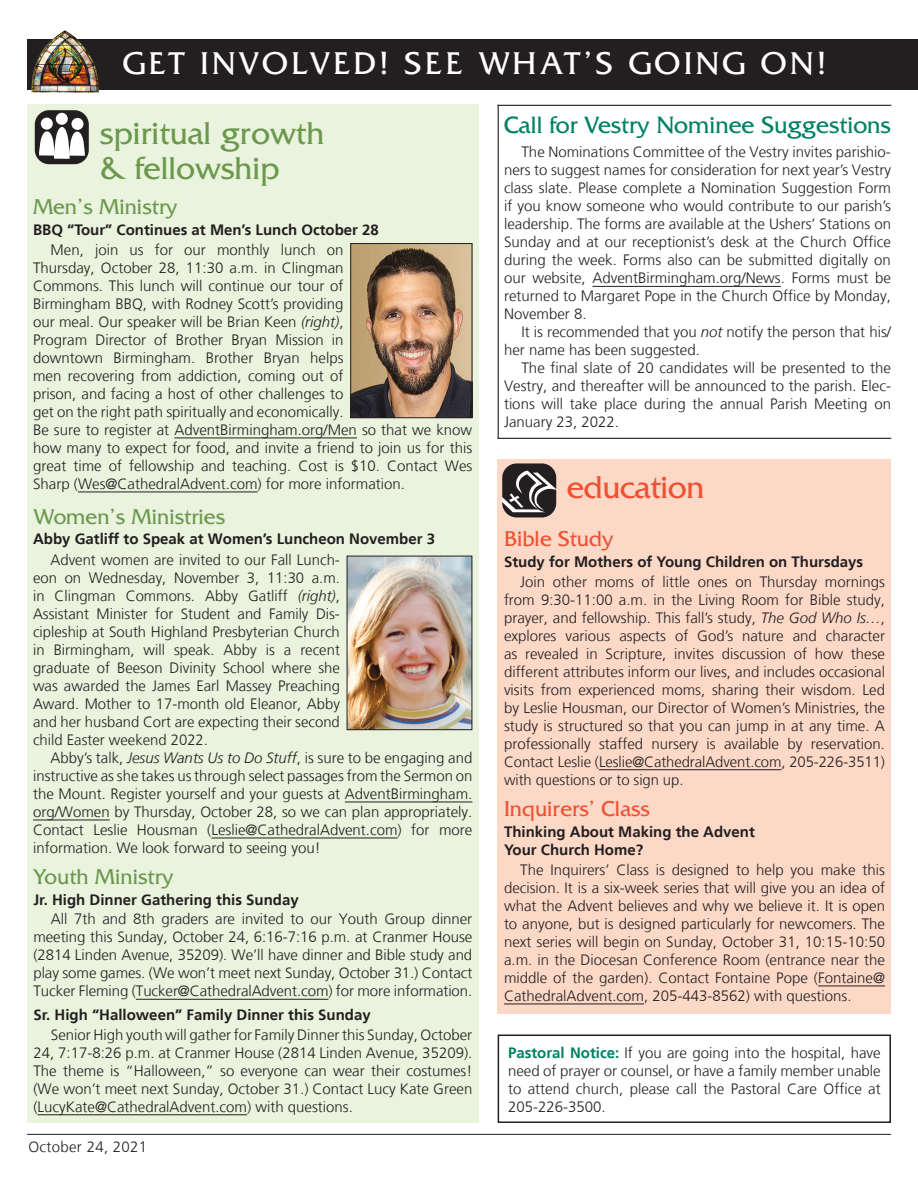
<style>
.page{position:relative;width:918px;height:1188px;background:#fff}
.page>*{position:absolute;margin:0;border:0;box-sizing:border-box;transform-origin:0 0}
.t1{font:33px "Friz Quadrata Std";letter-spacing:.1em;color:#fff}
.t2{font:33px/34.5px "Friz Quadrata Std";color:#6c984d}
.t3{font:33px "Friz Quadrata Std";letter-spacing:-.01em;color:#ef5032}
.t4{font:24.75px "Friz Quadrata Std";color:#008164}
.t5{font:22.5px "Friz Quadrata Std";color:#6c984d}
.t6{font:22.5px "Friz Quadrata Std";color:#ef5032}
.t7{font:300 15px/18px "Frutiger";color:#231f20;text-align:justify}
.t8{font:700 15px/18px "Frutiger";color:#231f20}
.t9{font:300 15px "Frutiger";letter-spacing:.02em;color:#231f20}
.s1{font-style:italic}
.s2{font-weight:700;color:#008164}
</style>
<div class="page">
<div style="left:27px;top:39px;width:891px;height:51px;background:#231f20"></div>
<img style="left:31px;top:30px;width:68px;height:63px">
<hr style="left:27px;top:1134px;width:864px;height:1px;background:#231f20">
<div style="left:498px;top:1035px;width:393px;height:88px;border:2px solid #231f20"></div>
<div style="left:498px;top:460px;width:393px;height:554px;background:#fcd8c7"></div>
<div style="left:502px;top:463px;width:54px;height:54px;background:#231f20;border-radius:14px"></div>
<svg style="left:502px;top:471px;width:55px;height:41px"></svg>
<div style="left:27px;top:105px;width:451px;height:1018px;background:#e9f3dd"></div>
<div style="left:35px;top:110px;width:54px;height:54px;background:#231f20;border-radius:14px"></div>
<div style="left:41px;top:118px;width:12px;height:12px;background:#fff;border-radius:50%"></div>
<div style="left:56px;top:113px;width:12px;height:12px;background:#fff;border-radius:50%"></div>
<div style="left:71px;top:118px;width:12px;height:12px;background:#fff;border-radius:50%"></div>
<svg style="left:39px;top:127px;width:46px;height:32px"></svg>
<hr style="left:136px;top:999px;width:192px;height:1px;background:#231f20">
<hr style="left:38px;top:1114px;width:209px;height:1px;background:#231f20">
<hr style="left:174px;top:438px;width:183px;height:1px;background:#231f20">
<hr style="left:78px;top:492px;width:180px;height:1px;background:#231f20">
<hr style="left:345px;top:802px;width:127px;height:1px;background:#231f20">
<hr style="left:33px;top:820px;width:77px;height:1px;background:#231f20">
<hr style="left:211px;top:838px;width:187px;height:1px;background:#231f20">
<hr style="left:599px;top:769px;width:182px;height:1px;background:#231f20">
<hr style="left:498px;top:105px;width:393px;height:1px;background:#231f20">
<hr style="left:498px;top:438px;width:393px;height:1px;background:#231f20">
<hr style="left:498px;top:105px;width:1px;height:334px;background:#231f20">
<hr style="left:592px;top:286px;width:189px;height:1px;background:#231f20">
<img style="left:352px;top:245px;width:118px;height:171px">
<div style="left:350px;top:243px;width:122px;height:175px;border:1px solid #231f20"></div>
<img style="left:349px;top:558px;width:121px;height:170px">
<hr style="left:818px;top:986px;width:67px;height:1px;background:#231f20">
<hr style="left:504px;top:1004px;width:140px;height:1px;background:#231f20">
<h1 class="t1" style="left:123px;top:45px;width:705px">GET INVOLVED! SEE WHAT’S GOING ON!</h1>
<h1 class="t2" style="left:100px;top:117px;width:226px">spiritual growth &amp; fellowship</h1>
<h3 class="t5" style="left:33px;top:194px;width:146px">Men’s Ministry</h3>
<p class="t8" style="left:33px;top:221px;width:347px">BBQ “Tour” Continues at Men’s Lunch October 28</p>
<p class="t7" style="left:33px;top:241px;width:441px;text-align:left;text-indent:17px">Men, join us for our monthly lunch on<br>Thursday, October 28, 11:30 a.m. in Clingman<br>Commons. This lunch will continue our tour of<br>Birmingham BBQ, with Rodney Scott’s providing<br>our meal. Our speaker will be Brian Keen <span class="s1">(right)</span>,<br>Program Director of Brother Bryan Mission in<br>downtown Birmingham. Brother Bryan helps<br>men recovering from addiction, coming out of<br>prison, and facing a host of other challenges to<br>get on the right path spiritually and economically.<br>Be sure to register at AdventBirmingham.org/Men so that we know how many to expect for food, and invite a friend to join us for this great time of fellowship and teaching. Cost is $10. Contact Wes Sharp (Wes@CathedralAdvent.com) for more information.</p>
<h3 class="t5" style="left:33px;top:505px;width:194px">Women’s Ministries</h3>
<p class="t8" style="left:33px;top:530px;width:404px">Abby Gatliff to Speak at Women’s Luncheon November 3</p>
<p class="t7" style="left:33px;top:551px;width:308px;text-indent:17px">Advent women are invited to our Fall Lunch&shy;eon on Wednesday, November 3, 11:30 a.m. in Clingman Commons. Abby Gatliff <span class="s1">(right)</span>, Assistant Minister for Student and Family Dis&shy;cipleship at South Highland Presbyterian Church in Birmingham, will speak. Abby is a recent graduate of Beeson Divinity School where she was awarded the James Earl Massey Preaching Award. Mother to 17-month old Eleanor, Abby and her husband Cort are expecting their second child Easter weekend 2022.</p>
<p class="t7" style="left:33px;top:749px;width:441px;text-indent:17px">Abby’s talk, <span class="s1">Jesus Wants Us to Do Stuff</span>, is sure to be engaging and instructive as she takes us through select passages from the Sermon on the Mount. Register yourself and your guests at AdventBirmingham. org/Women by Thursday, October 28, so we can plan appropriately.<br>Contact Leslie Housman (Leslie@CathedralAdvent.com) for more information. We look forward to seeing you!</p>
<h3 class="t5" style="left:33px;top:864px;width:141px">Youth Ministry</h3>
<p class="t8" style="left:33px;top:891px;width:267px">Jr. High Dinner Gathering this Sunday</p>
<p class="t7" style="left:33px;top:910px;width:440px;text-indent:17px">All 7th and 8th graders are invited to our Youth Group dinner meeting this Sunday, October 24, 6:16-7:16 p.m. at Cranmer House (2814 Linden Avenue, 35209). We’ll have dinner and Bible study and play some games. (We won’t meet next Sunday, October 31.) Contact Tucker Fleming (Tucker@CathedralAdvent.com) for more information.</p>
<p class="t8" style="left:33px;top:1006px;width:339px">Sr. High “Halloween” Family Dinner this Sunday</p>
<p class="t7" style="left:33px;top:1026px;width:440px;text-indent:17px">Senior High youth will gather for Family Dinner this Sunday, October 24, 7:17-8:26 p.m. at Cranmer House (2814 Linden Avenue, 35209).<br>The theme is “Halloween,” so everyone can wear their costumes! (We won’t meet next Sunday, October 31.) Contact Lucy Kate Green (LucyKate@CathedralAdvent.com) with questions.</p>
<p class="t9" style="left:28px;top:1138px;width:120px">October 24, 2021</p>
<h2 class="t4" style="left:504px;top:111px;width:389px">Call for Vestry Nominee Suggestions</h2>
<p class="t7" style="left:504px;top:143px;width:389px;text-indent:17px">The Nominations Committee of the Vestry invites parishio&shy;ners to suggest names for consideration for next year’s Vestry class slate. Please complete a Nomination Suggestion Form if you know someone who would contribute to our parish’s leadership. The forms are available at the Ushers’ Stations on Sunday and at our receptionist’s desk at the Church Office during the week. Forms also can be submitted digitally on our website, AdventBirmingham.org/News. Forms must be returned to Margaret Pope in the Church Office by Monday, November 8.</p>
<p class="t7" style="left:504px;top:323px;width:389px;text-indent:17px">It is recommended that you <span class="s1">not</span> notify the person that his/ her name has been suggested.</p>
<p class="t7" style="left:504px;top:359px;width:389px;text-indent:17px">The final slate of 20 candidates will be presented to the Vestry, and thereafter will be announced to the parish. Elec&shy;tions will take place during the annual Parish Meeting on January 23, 2022.</p>
<h1 class="t3" style="left:567px;top:468px;width:139px">education</h1>
<h3 class="t6" style="left:504px;top:526px;width:111px">Bible Study</h3>
<p class="t8" style="left:504px;top:553px;width:361px">Study for Mothers of Young Children on Thursdays</p>
<p class="t7" style="left:504px;top:573px;width:383px;text-indent:16px">Join other moms of little ones on Thursday mornings from 9:30-11:00 a.m. in the Living Room for Bible study, prayer, and fellowship. This fall’s study, <span class="s1">The God Who Is…</span>, explores various aspects of God’s nature and character as revealed in Scripture, invites discussion of how these different attributes inform our lives, and includes occasional visits from experienced moms, sharing their wisdom. Led by Leslie Housman, our Director of Women’s Ministries, the study is structured so that you can jump in at any time. A professionally staffed nursery is available by reservation.<br>Contact Leslie (Leslie@CathedralAdvent.com, 205-226-3511) with questions or to sign up.</p>
<h3 class="t6" style="left:504px;top:796px;width:148px">Inquirers’ Class</h3>
<p class="t8" style="left:504px;top:823px;width:252px">Thinking About Making the Advent<br>Your Church Home?</p>
<p class="t7" style="left:504px;top:861px;width:383px;text-indent:16px">The Inquirers’ Class is designed to help you make this decision. It is a six-week series that will give you an idea of what the Advent believes and why we believe it. It is open to anyone, but is designed particularly for newcomers. The next series will begin on Sunday, October 31, 10:15-10:50 a.m. in the Diocesan Conference Room (entrance near the middle of the garden). Contact Fontaine Pope (Fontaine@ CathedralAdvent.com, 205-443-8562) with questions.</p>
<p class="t7" style="left:508px;top:1044px;width:374px"><span class="s2">Pastoral Notice:</span> If you are going into the hospital, have need of prayer or counsel, or have a family member unable to attend church, please call the Pastoral Care Office at 205-226-3500.</p>
</div>
